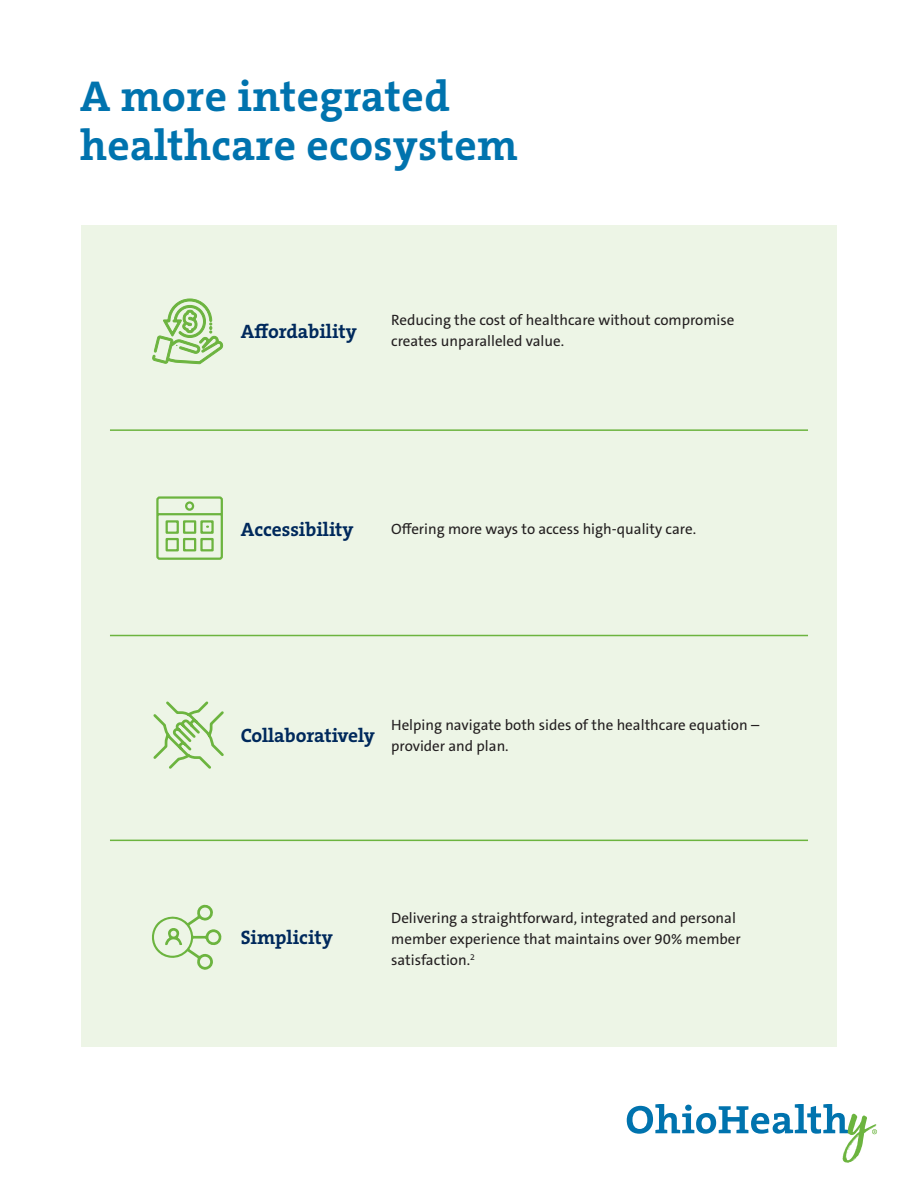
<style>
.page{position:relative;width:918px;height:1188px;background:#fff}
.page>*{position:absolute;margin:0;border:0;box-sizing:border-box;transform-origin:0 0}
.t1{font:700 43.5px/49.5px "The Serif B W7";letter-spacing:.01em;color:#0073ae}
.t2{font:700 19.5px "The Serif B W7";color:#00295c}
.t3{font:15px/21px "The Sans C5";color:#231f20}
</style>
<div class="page">
<div style="left:81px;top:225px;width:756px;height:822px;background:#edf5e6"></div>
<svg style="left:152px;top:299px;width:71px;height:65px"></svg>
<svg style="left:156px;top:496px;width:67px;height:64px"></svg>
<svg style="left:152px;top:904px;width:70px;height:66px"></svg>
<svg style="left:153px;top:701px;width:71px;height:68px"></svg>
<hr style="left:110px;top:429px;width:698px;height:2px;background:#6cb43f">
<hr style="left:110px;top:635px;width:698px;height:1px;background:#6cb43f">
<hr style="left:110px;top:840px;width:698px;height:1px;background:#6cb43f">
<svg style="left:627px;top:1104px;width:250px;height:58px"></svg>
<h1 class="t1" style="left:80px;top:71px;width:440px">A more integrated healthcare ecosystem</h1>
<h2 class="t2" style="left:241px;top:318px;width:118px">Affordability</h2>
<p class="t3" style="left:391px;top:310px;width:345px">Reducing the cost of healthcare without compromise creates unparalleled value.</p>
<h2 class="t2" style="left:241px;top:516px;width:114px">Accessibility</h2>
<p class="t3" style="left:391px;top:518px;width:306px">Offering more ways to access high-quality care.</p>
<h2 class="t2" style="left:241px;top:723px;width:136px">Collaboratively</h2>
<p class="t3" style="left:391px;top:714px;width:370px">Helping navigate both sides of the healthcare equation – provider and plan.</p>
<h2 class="t2" style="left:241px;top:924px;width:94px">Simplicity</h2>
<p class="t3" style="left:391px;top:907px;width:351px">Delivering a straightforward, integrated and personal member experience that maintains over 90% member satisfaction.<sup>2</sup></p>
</div>
